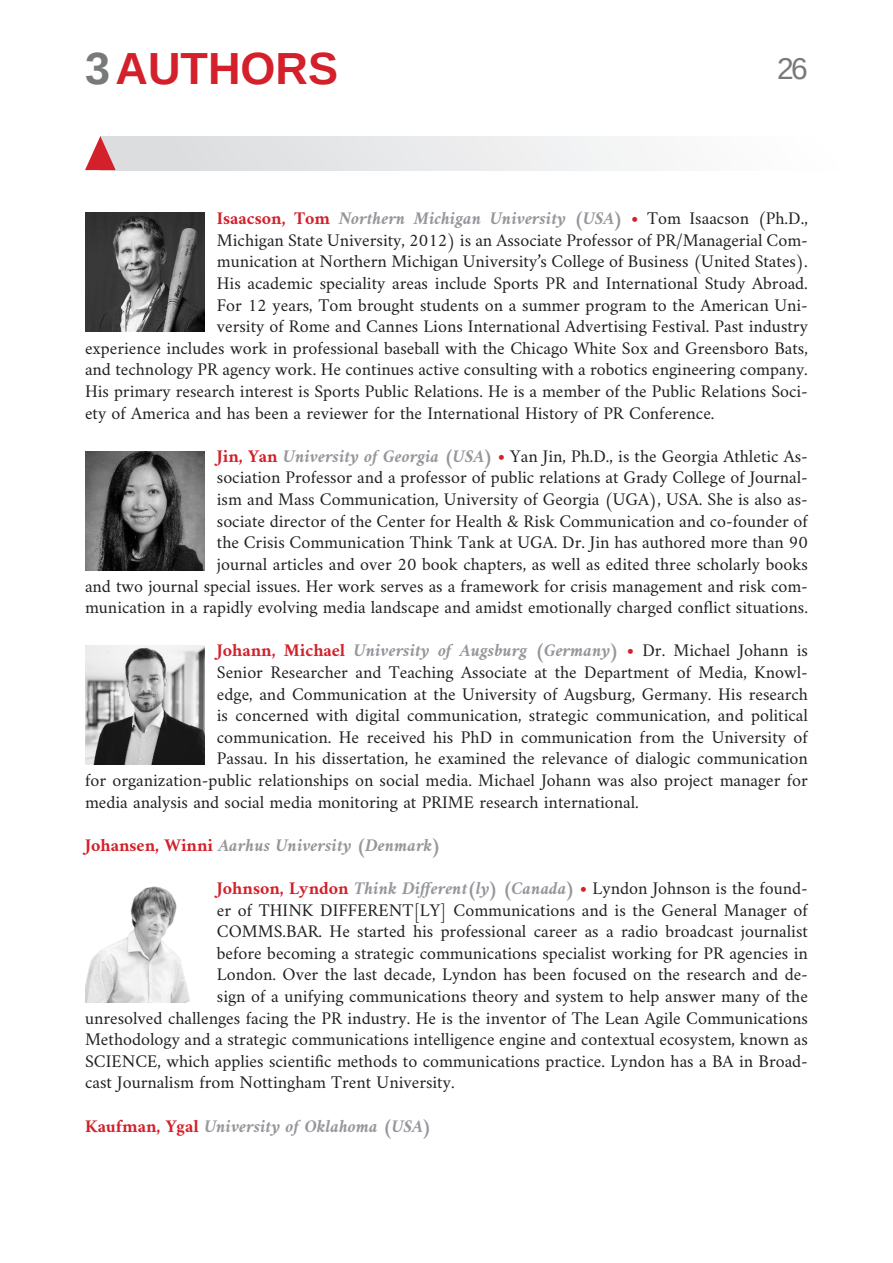
<style>
.page{position:relative;width:893px;height:1263px;background:#fff}
.page>*{position:absolute;margin:0;border:0;box-sizing:border-box;transform-origin:0 0}
.t1{font:700 45px "Arimo";color:#d3202a}
.t2{font:30px "Arimo";color:#78797a}
.Authors{font:18px/21.6px "Amiri";color:#231f20;text-align:right}
.Authors-2{font:italic 700 18px "Amiri";color:#95979b}
.s1{color:#78797a}
.s2{font-style:normal;color:#d3202a}
.s3{font-weight:400;font-style:normal;color:#231f20}
.s4{font-weight:700;color:#d3202a}
.s5{font-weight:700;font-style:italic;color:#95979b}
</style>
<div class="page">
<div style="left:100px;top:136px;width:793px;height:34px;background:linear-gradient(to right,#d9dadd,#fff)"></div>
<svg style="left:85px;top:136px;width:31px;height:34px"></svg>
<img style="left:85px;top:213px;width:119px;height:119px">
<img style="left:85px;top:451px;width:119px;height:119px">
<img style="left:85px;top:645px;width:119px;height:119px">
<img style="left:85px;top:886px;width:105px;height:116px">
<h1 class="t1" style="left:85px;top:38px;width:255px"><span class="s1">3</span>AUTHORS</h1>
<h2 class="t2" style="left:777px;top:50px;width:32px">26</h2>
<p class="Authors-2" style="left:217px;top:207px;width:593px"><span class="s2">Isaacson, Tom</span> Northern Michigan University (USA) <span class="s2">•</span> <span class="s3">Tom Isaacson (Ph.D.,</span></p>
<p class="Authors" style="left:217px;top:229px;width:593px">Michigan State University, 2012) is an Associate Professor of PR/Managerial Com-</p>
<p class="Authors" style="left:217px;top:250px;width:593px">munication at Northern Michigan University’s College of Business (United States).</p>
<p class="Authors" style="left:217px;top:272px;width:593px">His academic speciality areas include Sports PR and International Study Abroad.</p>
<p class="Authors" style="left:217px;top:294px;width:593px">For 12 years, Tom brought students on a summer program to the American Uni-</p>
<p class="Authors" style="left:217px;top:315px;width:593px">versity of Rome and Cannes Lions International Advertising Festival. Past industry</p>
<p class="Authors" style="left:85px;top:337px;width:724px">experience includes work in professional baseball with the Chicago White Sox and Greensboro Bats,</p>
<p class="Authors" style="left:85px;top:358px;width:724px">and technology PR agency work. He continues active consulting with a robotics engineering company.</p>
<p class="Authors" style="left:85px;top:380px;width:724px">His primary research interest is Sports Public Relations. He is a member of the Public Relations Soci-</p>
<p class="Authors" style="left:85px;top:402px;width:631px">ety of America and has been a reviewer for the International History of PR Conference.</p>
<p class="Authors" style="left:85px;top:445px;width:724px"><span class="s4">Jin, Yan</span> <span class="s5">University of Georgia (USA)</span> <span class="s4">•</span> Yan Jin, Ph.D., is the Georgia Athletic As-<br>sociation Professor and a professor of public relations at Grady College of Journal-<br>ism and Mass Communication, University of Georgia (UGA), USA. She is also as-<br>sociate director of the Center for Health &amp; Risk Communication and co-founder of<br>the Crisis Communication Think Tank at UGA. Dr. Jin has authored more than 90<br>journal articles and over 20 book chapters, as well as edited three scholarly books<br>and two journal special issues. Her work serves as a framework for crisis management and risk com&shy;munication in a rapidly evolving media landscape and amidst emotionally charged conflict situations.</p>
<p class="Authors-2" style="left:217px;top:639px;width:593px"><span class="s2">Johann, Michael</span> University of Augsburg (Germany) <span class="s2">•</span> <span class="s3">Dr. Michael Johann is</span></p>
<p class="Authors" style="left:217px;top:661px;width:593px">Senior Researcher and Teaching Associate at the Department of Media, Knowl-</p>
<p class="Authors" style="left:217px;top:682px;width:593px">edge, and Communication at the University of Augsburg, Germany. His research</p>
<p class="Authors" style="left:217px;top:704px;width:593px">is concerned with digital communication, strategic communication, and political</p>
<p class="Authors" style="left:217px;top:726px;width:593px">communication. He received his PhD in communication from the University of</p>
<p class="Authors" style="left:217px;top:747px;width:593px">Passau. In his dissertation, he examined the relevance of dialogic communication</p>
<p class="Authors" style="left:85px;top:769px;width:724px">for organization-public relationships on social media. Michael Johann was also project manager for</p>
<p class="Authors" style="left:85px;top:790px;width:555px">media analysis and social media monitoring at PRIME research international.</p>
<p class="Authors-2" style="left:85px;top:834px;width:357px"><span class="s2">Johansen, Winni</span> Aarhus University (Denmark)</p>
<p class="Authors-2" style="left:217px;top:877px;width:593px"><span class="s2">Johnson, Lyndon</span> Think Different(ly) (Canada) <span class="s2">•</span> <span class="s3">Lyndon Johnson is the found-</span></p>
<p class="Authors" style="left:217px;top:898px;width:593px">er of THINK DIFFERENT[LY] Communications and is the General Manager of</p>
<p class="Authors" style="left:217px;top:920px;width:593px">COMMS.BAR. He started his professional career as a radio broadcast journalist</p>
<p class="Authors" style="left:217px;top:942px;width:593px">before becoming a strategic communications specialist working for PR agencies in</p>
<p class="Authors" style="left:217px;top:963px;width:593px">London. Over the last decade, Lyndon has been focused on the research and de-</p>
<p class="Authors" style="left:217px;top:985px;width:593px">sign of a unifying communications theory and system to help answer many of the</p>
<p class="Authors" style="left:85px;top:1006px;width:724px">unresolved challenges facing the PR industry. He is the inventor of The Lean Agile Communications</p>
<p class="Authors" style="left:85px;top:1028px;width:724px">Methodology and a strategic communications intelligence engine and contextual ecosystem, known as</p>
<p class="Authors" style="left:85px;top:1050px;width:724px">SCIENCE, which applies scientific methods to communications practice. Lyndon has a BA in Broad-</p>
<p class="Authors" style="left:85px;top:1071px;width:371px">cast Journalism from Nottingham Trent University.</p>
<p class="Authors-2" style="left:85px;top:1115px;width:348px"><span class="s2">Kaufman, Ygal</span> University of Oklahoma (USA)</p>
</div>
